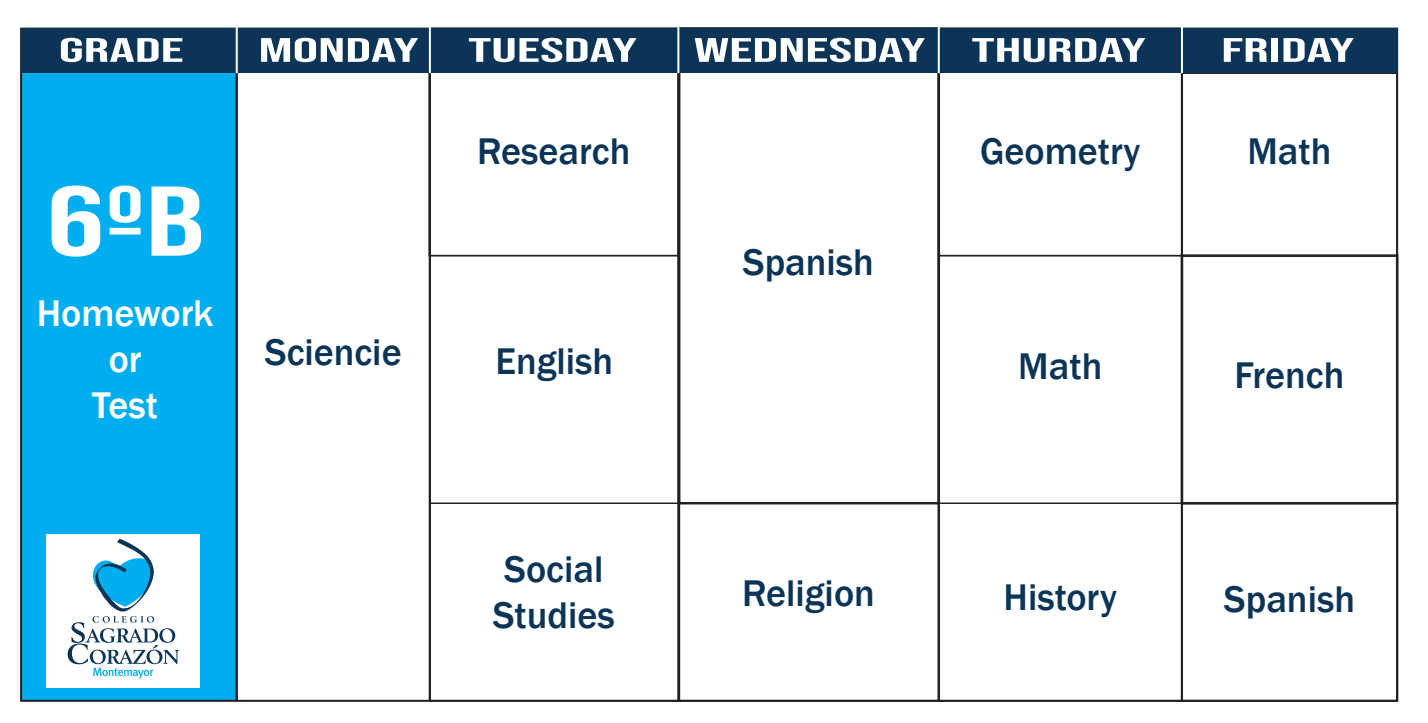
<style>
.page{position:relative;width:1428px;height:723px;background:#fff}
.page>*{position:absolute;margin:0;border:0;box-sizing:border-box;transform-origin:0 0}
.t1{font:98.8px "Bebas Neue";color:#fff;scale:1.47 1}
.t2{font:500 38.2px/45.8px "Franklin Gothic";color:#0b3456}
.t3{font:500 38.2px/45.8px "Franklin Gothic";color:#fff;text-align:center}
.t4{font:34px "Bebas Neue";color:#fff;scale:1.88 1}
</style>
<div class="page">
<div style="left:20px;top:28px;width:218px;height:673px;background:#00aeef;border:2px solid #231f20"></div>
<div style="left:428px;top:28px;width:251px;height:228px;border:2px solid #231f20"></div>
<div style="left:678px;top:27px;width:262px;height:477px;border:2px solid #231f20"></div>
<div style="left:678px;top:502px;width:261px;height:199px;border:1px solid #231f20"></div>
<div style="left:938px;top:28px;width:244px;height:228px;border:2px solid #231f20"></div>
<div style="left:938px;top:502px;width:244px;height:199px;border:1px solid #231f20"></div>
<div style="left:1181px;top:72px;width:216px;height:184px;border:2px solid #231f20"></div>
<div style="left:1180px;top:254px;width:218px;height:250px;border:2px solid #231f20"></div>
<div style="left:1180px;top:502px;width:218px;height:199px;border:2px solid #231f20"></div>
<div style="left:236px;top:28px;width:195px;height:673px;border:2px solid #231f20"></div>
<div style="left:21px;top:29px;width:1376px;height:44px;background:#0b3456"></div>
<hr style="left:236px;top:25px;width:2px;height:48px;background:#fff">
<hr style="left:429px;top:25px;width:2px;height:48px;background:#fff">
<hr style="left:677px;top:25px;width:2px;height:48px;background:#fff">
<hr style="left:937px;top:25px;width:2px;height:48px;background:#fff">
<hr style="left:1180px;top:25px;width:2px;height:48px;background:#fff">
<div style="left:46px;top:534px;width:154px;height:154px;background:#fff"></div>
<svg style="left:68px;top:538px;width:111px;height:140px"></svg>
<p class="t4" style="left:59px;top:31px;width:68px">GRADE</p>
<h1 class="t1" style="left:46px;top:165px;width:109px">6ºb</h1>
<p class="t3" style="left:37px;top:291px;width:178px">Homework or<br>Test</p>
<p class="t4" style="left:258px;top:31px;width:87px">MONDAY</p>
<p class="t4" style="left:468px;top:31px;width:91px">TUESDAY</p>
<p class="t4" style="left:694px;top:31px;width:125px">WEDNESDAY</p>
<p class="t4" style="left:971px;top:31px;width:94px">THURDAY</p>
<p class="t4" style="left:1221px;top:31px;width:72px">FRIDAY</p>
<p class="t2" style="left:265px;top:329px;width:138px">Sciencie</p>
<p class="t2" style="left:477px;top:129px;width:155px">Research</p>
<p class="t2" style="left:495px;top:339px;width:119px">English</p>
<p class="t2" style="left:743px;top:240px;width:133px">Spanish</p>
<p class="t2" style="left:980px;top:129px;width:162px">Geometry</p>
<p class="t2" style="left:1018px;top:343px;width:86px">Math</p>
<p class="t2" style="left:1247px;top:129px;width:86px">Math</p>
<p class="t2" style="left:1234px;top:353px;width:112px">French</p>
<p class="t2" style="left:493px;top:547px;width:123px">Social<br>Studies</p>
<p class="t2" style="left:742px;top:571px;width:134px">Religion</p>
<p class="t2" style="left:1003px;top:575px;width:115px">History</p>
<p class="t2" style="left:1223px;top:576px;width:133px">Spanish</p>
</div>
